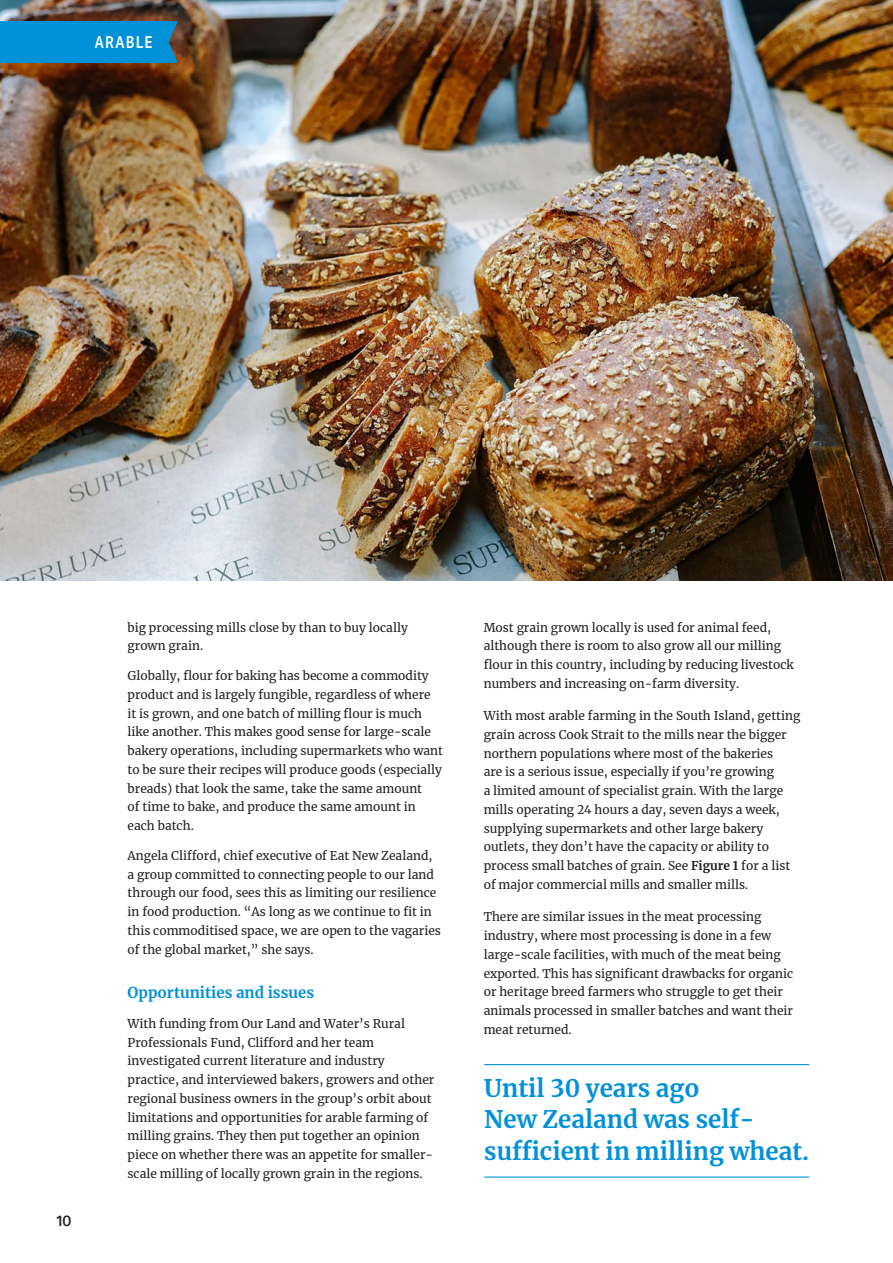
<style>
.page{position:relative;width:893px;height:1263px;background:#fff}
.page>*{position:absolute;margin:0;border:0;box-sizing:border-box;transform-origin:0 0}
.pull_quote{font:700 24px/31.2px "Merriweather";color:#0091d9}
.t1{font:500 16.5px "Aktiv Grotesk Cd";letter-spacing:.075em;color:#fff}
.s1{font:700 15px "Merriweather";color:#0091d9}
.t2{font:500 15px "Aktiv Grotesk";color:#231f20}
.b1{font:12px/18.8px "Merriweather";color:#231f20}
.s1{font-weight:700}
</style>
<div class="page">
<img style="left:0;top:0;width:893px;height:580px">
<hr style="left:484px;top:1064px;width:325px;height:1px;background:#0091d9">
<hr style="left:484px;top:1176px;width:325px;height:1px;background:#0091d9">
<svg style="left:167px;top:21px;width:11px;height:42px"></svg>
<div style="left:0;top:21px;width:167px;height:42px;background:#0091d9"></div>
<p class="t1" style="left:95px;top:32px;width:59px">ARABLE</p>
<p class="t2" style="left:56px;top:1212px;width:17px">10</p>
<p class="b1" style="left:128px;top:617px;width:282px">big processing mills close by than to buy locally grown grain.</p>
<p class="b1" style="left:128px;top:666px;width:317px">Globally, flour for baking has become a commodity product and is largely fungible, regardless of where<br>it is grown, and one batch of milling flour is much like another. This makes good sense for large-scale bakery operations, including supermarkets who want to be sure their recipes will produce goods (especially breads) that look the same, take the same amount<br>of time to bake, and produce the same amount in each batch.</p>
<p class="b1" style="left:128px;top:846px;width:315px">Angela Clifford, chief executive of Eat New Zealand, a group committed to connecting people to our land through our food, sees this as limiting our resilience in food production. “As long as we continue to fit in this commoditised space, we are open to the vagaries of the global market,” she says.</p>
<p class="s1" style="left:128px;top:982px;width:188px">Opportunities and issues</p>
<p class="b1" style="left:128px;top:1014px;width:308px">With funding from Our Land and Water’s Rural Professionals Fund, Clifford and her team investigated current literature and industry practice, and interviewed bakers, growers and other regional business owners in the group’s orbit about limitations and opportunities for arable farming of milling grains. They then put together an opinion piece on whether there was an appetite for smaller&shy;scale milling of locally grown grain in the regions.</p>
<p class="b1" style="left:484px;top:617px;width:312px">Most grain grown locally is used for animal feed, although there is room to also grow all our milling flour in this country, including by reducing livestock numbers and increasing on-farm diversity.</p>
<p class="b1" style="left:484px;top:706px;width:318px">With most arable farming in the South Island, getting grain across Cook Strait to the mills near the bigger northern populations where most of the bakeries<br>are is a serious issue, especially if you’re growing<br>a limited amount of specialist grain. With the large mills operating 24 hours a day, seven days a week, supplying supermarkets and other large bakery outlets, they don’t have the capacity or ability to process small batches of grain. See <span class="s1">Figure 1</span> for a list of major commercial mills and smaller mills.</p>
<p class="b1" style="left:484px;top:907px;width:311px">There are similar issues in the meat processing industry, where most processing is done in a few large-scale facilities, with much of the meat being exported. This has significant drawbacks for organic or heritage breed farmers who struggle to get their animals processed in smaller batches and want their meat returned.</p>
<p class="pull_quote" style="left:484px;top:1072px;width:326px">Until 30 years ago<br>New Zealand was self&shy;sufficient in milling wheat.</p>
</div>
